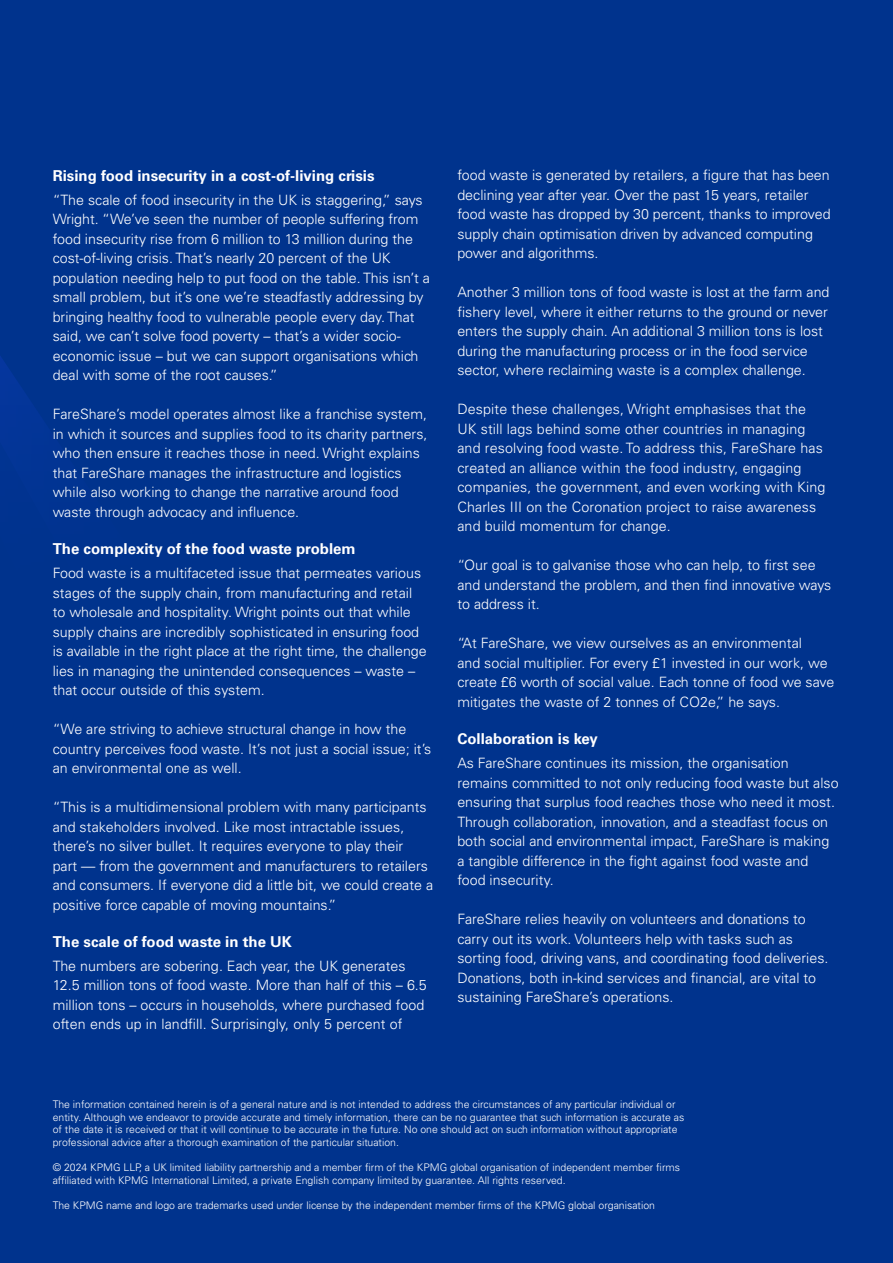
<style>
.page{position:relative;width:893px;height:1263px;background:#00338d}
.page>*{position:absolute;margin:0;border:0;box-sizing:border-box;transform-origin:0 0}
.t1{font:700 15px "Univers LT Std";color:#fff}
.t2{font:300 14.25px/19.5px "Univers LT Std";color:#fff}
.t3{font:300 10.5px/12.6px "Univers LT Std";color:#fff}
</style>
<div class="page">
<p class="t1" style="left:53px;top:167px;width:323px">Rising food insecurity in a cost-of-living crisis</p>
<p class="t2" style="left:53px;top:190px;width:379px">“The scale of food insecurity in the UK is staggering,” says Wright. “We’ve seen the number of people suffering from food insecurity rise from 6 million to 13 million during the cost-of-living crisis. That’s nearly 20 percent of the UK population needing help to put food on the table. This isn’t a small problem, but it’s one we’re steadfastly addressing by bringing healthy food to vulnerable people every day. That said, we can’t solve food poverty – that’s a wider socio&shy;economic issue – but we can support organisations which deal with some of the root causes.”</p>
<p class="t2" style="left:53px;top:404px;width:376px">FareShare’s model operates almost like a franchise system, in which it sources and supplies food to its charity partners, who then ensure it reaches those in need. Wright explains that FareShare manages the infrastructure and logistics while also working to change the narrative around food waste through advocacy and influence.</p>
<p class="t1" style="left:53px;top:540px;width:304px">The complexity of the food waste problem</p>
<p class="t2" style="left:53px;top:563px;width:376px">Food waste is a multifaceted issue that permeates various stages of the supply chain, from manufacturing and retail to wholesale and hospitality. Wright points out that while supply chains are incredibly sophisticated in ensuring food is available in the right place at the right time, the challenge lies in managing the unintended consequences – waste – that occur outside of this system.</p>
<p class="t2" style="left:53px;top:719px;width:380px">“We are striving to achieve structural change in how the country perceives food waste. It’s not just a social issue; it’s an environmental one as well.</p>
<p class="t2" style="left:53px;top:797px;width:382px">“This is a multidimensional problem with many participants and stakeholders involved. Like most intractable issues, there’s no silver bullet. It requires everyone to play their<br>part — from the government and manufacturers to retailers and consumers. If everyone did a little bit, we could create a positive force capable of moving mountains.”</p>
<p class="t1" style="left:53px;top:933px;width:241px">The scale of food waste in the UK</p>
<p class="t2" style="left:53px;top:956px;width:376px">The numbers are sobering. Each year, the UK generates 12.5 million tons of food waste. More than half of this – 6.5 million tons – occurs in households, where purchased food often ends up in landfill. Surprisingly, only 5 percent of</p>
<p class="t2" style="left:457px;top:166px;width:375px">food waste is generated by retailers, a figure that has been declining year after year. Over the past 15 years, retailer food waste has dropped by 30 percent, thanks to improved supply chain optimisation driven by advanced computing power and algorithms.</p>
<p class="t2" style="left:457px;top:283px;width:374px">Another 3 million tons of food waste is lost at the farm and fishery level, where it either returns to the ground or never enters the supply chain. An additional 3 million tons is lost during the manufacturing process or in the food service sector, where reclaiming waste is a complex challenge.</p>
<p class="t2" style="left:457px;top:400px;width:369px">Despite these challenges, Wright emphasises that the UK still lags behind some other countries in managing and resolving food waste. To address this, FareShare has created an alliance within the food industry, engaging companies, the government, and even working with King Charles III on the Coronation project to raise awareness and build momentum for change.</p>
<p class="t2" style="left:457px;top:556px;width:375px">“Our goal is to galvanise those who can help, to first see and understand the problem, and then find innovative ways to address it.</p>
<p class="t2" style="left:457px;top:634px;width:378px">“At FareShare, we view ourselves as an environmental<br>and social multiplier. For every £1 invested in our work, we create £6 worth of social value. Each tonne of food we save mitigates the waste of 2 tonnes of CO2e,” he says.</p>
<p class="t1" style="left:457px;top:730px;width:142px">Collaboration is key</p>
<p class="t2" style="left:457px;top:753px;width:383px">As FareShare continues its mission, the organisation remains committed to not only reducing food waste but also ensuring that surplus food reaches those who need it most.<br>Through collaboration, innovation, and a steadfast focus on both social and environmental impact, FareShare is making a tangible difference in the fight against food waste and food insecurity.</p>
<p class="t2" style="left:457px;top:909px;width:373px">FareShare relies heavily on volunteers and donations to carry out its work. Volunteers help with tasks such as sorting food, driving vans, and coordinating food deliveries.<br>Donations, both in-kind services and financial, are vital to sustaining FareShare’s operations.</p>
<p class="t3" style="left:53px;top:1098px;width:633px">The information contained herein is of a general nature and is not intended to address the circumstances of any particular individual or entity. Although we endeavor to provide accurate and timely information, there can be no guarantee that such information is accurate as of the date it is received or that it will continue to be accurate in the future. No one should act on such information without appropriate professional advice after a thorough examination of the particular situation.</p>
<p class="t3" style="left:53px;top:1161px;width:629px">© 2024 KPMG LLP, a UK limited liability partnership and a member firm of the KPMG global organisation of independent member firms affiliated with KPMG International Limited, a private English company limited by guarantee. All rights reserved.</p>
<p class="t3" style="left:53px;top:1199px;width:604px">The KPMG name and logo are trademarks used under license by the independent member firms of the KPMG global organisation</p>
</div>
